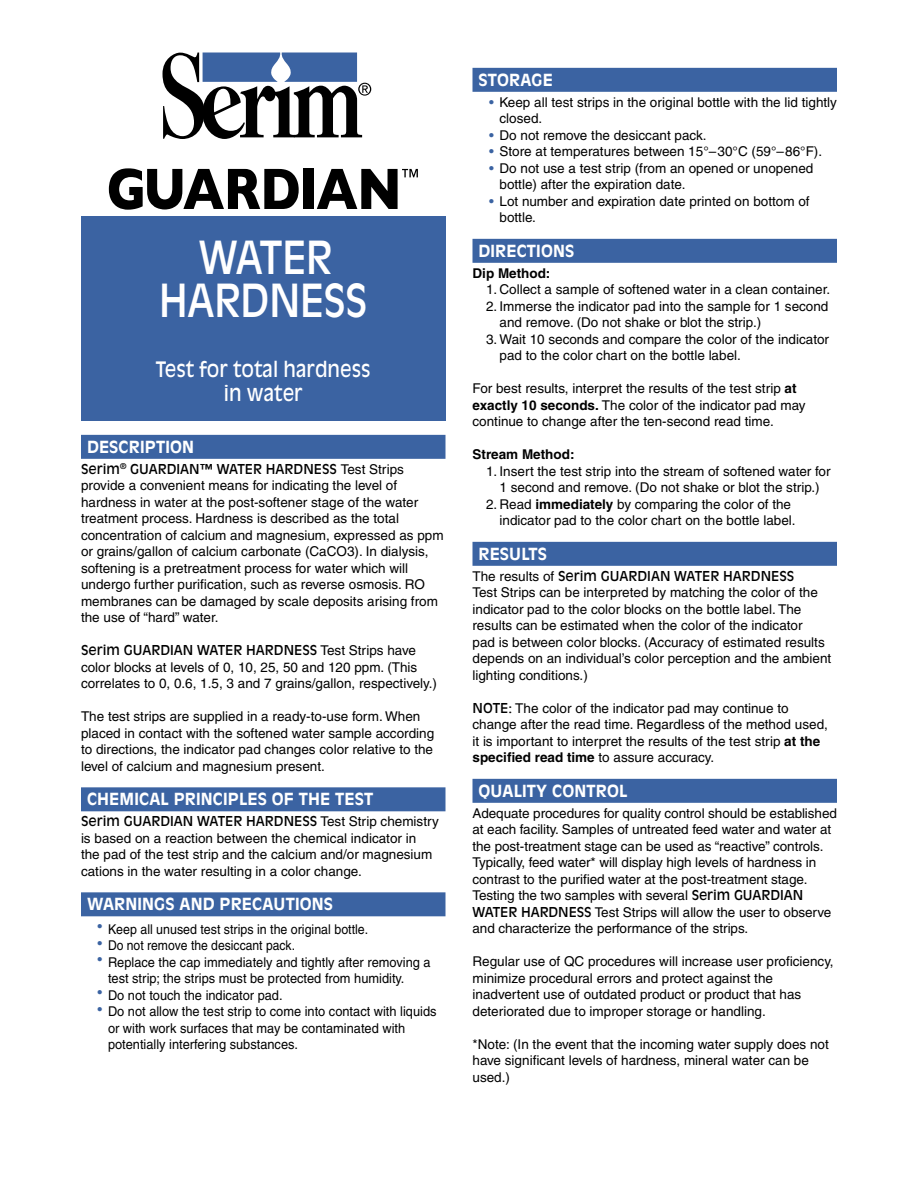
<style>
.page{position:relative;width:918px;height:1188px;background:#fff}
.page>*{position:absolute;margin:0;border:0;box-sizing:border-box;transform-origin:0 0}
.t1{font:45px/43.5px "Antique Olive";letter-spacing:-.02em;color:#fff;text-align:center;scale:.9 1}
.t2{font:21px/24px "Antique Olive";color:#fff;text-align:center;scale:.9 1}
.t3{font:700 16.5px "Antique Olive";letter-spacing:.01em;color:#fff}
.t4{font:13.5px/16.5px "Helvetica";color:#000}
.t5{font:13.5px/16.5px "Helvetica";color:#000;scale:.95 1}
.t6{font:13.5px "Antique Olive";color:#000}
.t7{font:13.5px "Helvetica";color:#000;scale:.92 1}
.t8{font:13.5px "Helvetica";color:#000;scale:.9 1}
.t9{font:700 13.5px "Helvetica";color:#000}
.s1{font-family:"Helvetica"}
.s2{color:#3b63a2}
.s3{font-weight:700}
.s4{font-family:"Antique Olive"}
</style>
<div class="page">
<div style="left:81px;top:217px;width:365px;height:204px;background:#3b63a2"></div>
<div style="left:472px;top:68px;width:365px;height:24px;background:#3b63a2"></div>
<div style="left:472px;top:239px;width:365px;height:24px;background:#3b63a2"></div>
<div style="left:472px;top:542px;width:365px;height:24px;background:#3b63a2"></div>
<div style="left:472px;top:779px;width:365px;height:24px;background:#3b63a2"></div>
<div style="left:81px;top:435px;width:365px;height:24px;background:#3b63a2"></div>
<div style="left:81px;top:787px;width:365px;height:24px;background:#3b63a2"></div>
<div style="left:81px;top:892px;width:365px;height:24px;background:#3b63a2"></div>
<svg style="left:163px;top:53px;width:208px;height:86px"></svg>
<svg style="left:109px;top:168px;width:190px;height:42px"></svg>
<div style="left:303px;top:169px;width:10px;height:40px;background:#000"></div>
<svg style="left:317px;top:169px;width:101px;height:40px"></svg>
<h1 class="t1" style="left:159px;top:234px;width:234px">WATER<br>HARDNESS</h1>
<h2 class="t2" style="left:156px;top:357px;width:240px">Test for total hardness in water</h2>
<p class="t3" style="left:87px;top:437px;width:109px">DESCRIPTION</p>
<p class="t6" style="left:81px;top:461px;width:324px">Serim<sup>®</sup> GUARDIAN™ WATER HARDNESS <span class="s1">Test Strips</span></p>
<p class="t4" style="left:81px;top:477px;width:364px">provide a convenient means for indicating the level of hardness in water at the post-softener stage of the water treatment process. Hardness is described as the total concentration of calcium and magnesium, expressed as ppm or grains/gallon of calcium carbonate (CaCO3). In dialysis, softening is a pretreatment process for water which will undergo further purification, such as reverse osmosis. RO membranes can be damaged by scale deposits arising from the use of “hard” water.</p>
<p class="t6" style="left:81px;top:642px;width:337px">Serim GUARDIAN WATER HARDNESS <span class="s1">Test Strips have</span></p>
<p class="t4" style="left:81px;top:659px;width:357px">color blocks at levels of 0, 10, 25, 50 and 120 ppm. (This correlates to 0, 0.6, 1.5, 3 and 7 grains/gallon, respectively.)</p>
<p class="t4" style="left:81px;top:708px;width:355px">The test strips are supplied in a ready-to-use form. When placed in contact with the softened water sample according to directions, the indicator pad changes color relative to the level of calcium and magnesium present.</p>
<p class="t3" style="left:87px;top:789px;width:288px">CHEMICAL PRINCIPLES OF THE TEST</p>
<p class="t6" style="left:81px;top:813px;width:359px">Serim GUARDIAN WATER HARDNESS <span class="s1">Test Strip chemistry</span></p>
<p class="t4" style="left:81px;top:830px;width:353px">is based on a reaction between the chemical indicator in the pad of the test strip and the calcium and/or magnesium cations in the water resulting in a color change.</p>
<p class="t3" style="left:87px;top:894px;width:248px">WARNINGS AND PRECAUTIONS</p>
<p class="t7" style="left:98px;top:921px;width:296px"><sup>•</sup> Keep all unused test strips in the original bottle.</p>
<p class="t8" style="left:98px;top:938px;width:221px"><sup>•</sup> Do not remove the desiccant pack.</p>
<p class="t5" style="left:108px;top:954px;width:341px;text-indent:-10px"><sup>•</sup> Replace the cap immediately and tightly after removing a test strip; the strips must be protected from humidity.</p>
<p class="t5" style="left:98px;top:987px;width:196px"><sup>•</sup> Do not touch the indicator pad.</p>
<p class="t5" style="left:108px;top:1003px;width:347px;text-indent:-10px"><sup>•</sup> Do not allow the test strip to come into contact with liquids or with work surfaces that may be contaminated with potentially interfering substances.</p>
<p class="t3" style="left:478px;top:70px;width:76px">STORAGE</p>
<p class="t4" style="left:500px;top:94px;width:339px;text-indent:-11px"><span class="s2">•</span> Keep all test strips in the original bottle with the lid tightly closed.</p>
<p class="t4" style="left:489px;top:127px;width:219px"><span class="s2">•</span> Do not remove the desiccant pack.</p>
<p class="t4" style="left:489px;top:143px;width:335px"><span class="s2">•</span> Store at temperatures between 15°–30°C (59°–86°F).</p>
<p class="t4" style="left:500px;top:160px;width:315px;text-indent:-11px"><span class="s2">•</span> Do not use a test strip (from an opened or unopened bottle) after the expiration date.</p>
<p class="t4" style="left:500px;top:193px;width:312px;text-indent:-11px"><span class="s2">•</span> Lot number and expiration date printed on bottom of bottle.</p>
<p class="t3" style="left:478px;top:241px;width:97px">DIRECTIONS</p>
<p class="t9" style="left:472px;top:265px;width:79px">Dip Method:</p>
<p class="t4" style="left:486px;top:281px;width:346px">1. Collect a sample of softened water in a clean container.</p>
<p class="t4" style="left:500px;top:298px;width:330px;text-indent:-14px">2. Immerse the indicator pad into the sample for 1 second and remove. (Do not shake or blot the strip.)</p>
<p class="t4" style="left:500px;top:331px;width:331px;text-indent:-14px">3. Wait 10 seconds and compare the color of the indicator pad to the color chart on the bottle label.</p>
<p class="t4" style="left:472px;top:380px;width:335px">For best results, interpret the results of the test strip <span class="s3">at exactly 10 seconds.</span> The color of the indicator pad may continue to change after the ten-second read time.</p>
<p class="t9" style="left:472px;top:446px;width:104px">Stream Method:</p>
<p class="t4" style="left:486px;top:463px;width:346px;text-align:center">1. Insert the test strip into the stream of softened water for<br>1 second and remove. (Do not shake or blot the strip.)</p>
<p class="t4" style="left:500px;top:496px;width:298px;text-indent:-14px">2. Read <span class="s3">immediately</span> by comparing the color of the indicator pad to the color chart on the bottle label.</p>
<p class="t3" style="left:478px;top:544px;width:70px">RESULTS</p>
<p class="t6" style="left:472px;top:568px;width:323px"><span class="s1">The results of</span> Serim GUARDIAN WATER HARDNESS</p>
<p class="t4" style="left:472px;top:584px;width:360px">Test Strips can be interpreted by matching the color of the indicator pad to the color blocks on the bottle label. The results can be estimated when the color of the indicator<br>pad is between color blocks. (Accuracy of estimated results depends on an individual’s color perception and the ambient lighting conditions.)</p>
<p class="t4" style="left:472px;top:700px;width:357px"><span class="s4">NOTE:</span> The color of the indicator pad may continue to change after the read time. Regardless of the method used, it is important to interpret the results of the test strip <span class="s3">at the specified read time</span> to assure accuracy.</p>
<p class="t3" style="left:478px;top:781px;width:150px">QUALITY CONTROL</p>
<p class="t4" style="left:472px;top:805px;width:366px">Adequate procedures for quality control should be established at each facility. Samples of untreated feed water and water at the post-treatment stage can be used as “reactive” controls.<br>Typically, feed water* will display high levels of hardness in contrast to the purified water at the post-treatment stage.<br>Testing the two samples with several <span class="s4">Serim GUARDIAN WATER HARDNESS</span> Test Strips will allow the user to observe and characterize the performance of the strips.</p>
<p class="t4" style="left:472px;top:953px;width:363px">Regular use of QC procedures will increase user proficiency, minimize procedural errors and protect against the inadvertent use of outdated product or product that has deteriorated due to improper storage or handling.</p>
<p class="t4" style="left:472px;top:1036px;width:358px">*Note: (In the event that the incoming water supply does not have significant levels of hardness, mineral water can be used.)</p>
</div>
